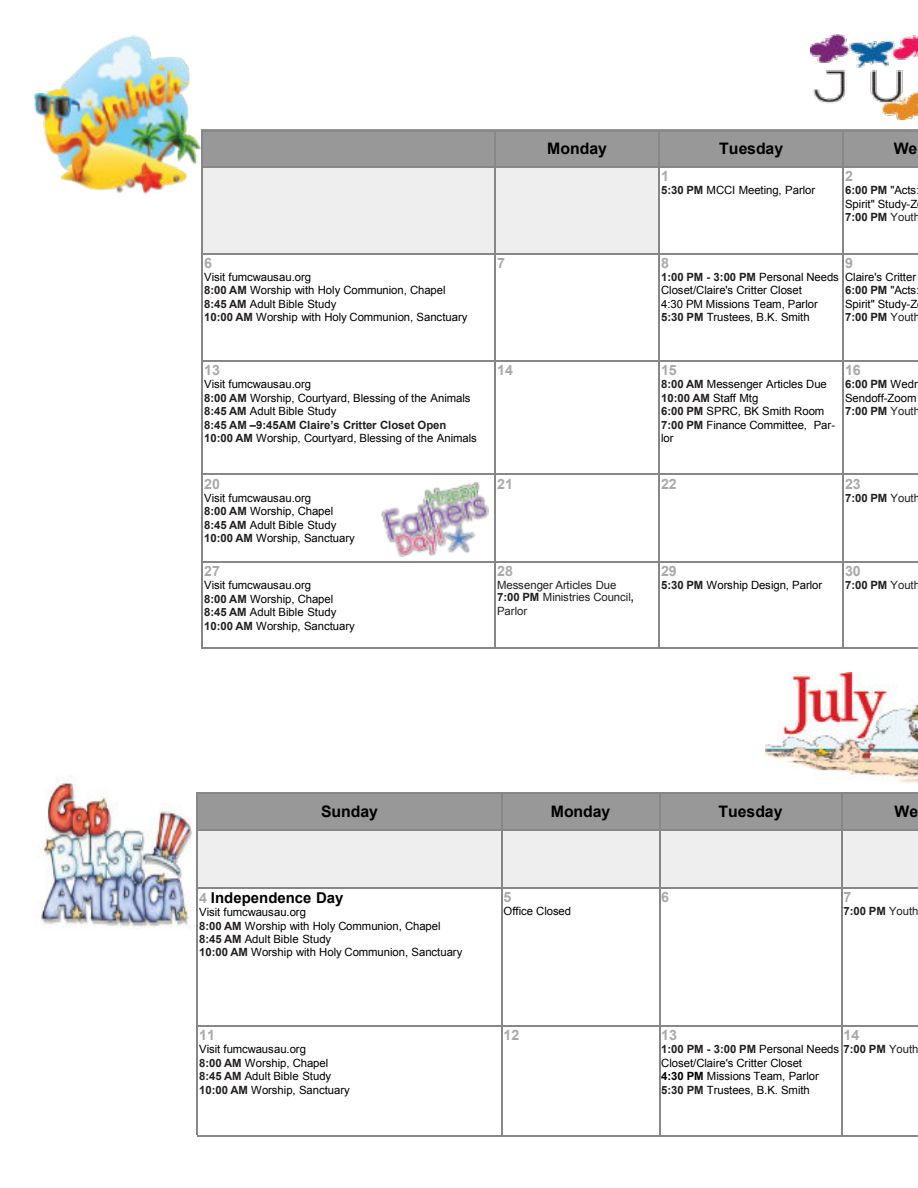
<style>
.page{position:relative;width:918px;height:1188px;background:#fff}
.page>*{position:absolute;margin:0;border:0;box-sizing:border-box;transform-origin:0 0}
.t1{font:700 15.9px "Arial";color:#000}
.t2{font:700 15px "Arial";color:#000}
.t3{font:700 14.25px "Arial";color:#a9a9a9}
.t4{font:11.4px/13.5px "Arial";color:#000}
.t5{font:11.4px/12.3px "Arial";color:#231f20}
.t6{font:700 11.4px "Arial";letter-spacing:-.01em;color:#231f20}
.s1{font-weight:700;color:#231f20}
.s2{color:#231f20}
.s3{font-weight:400}
.s4{font-weight:700}
.s5{font-size:14.25px;color:#a9a9a9}
</style>
<div class="page">
<div style="left:202px;top:130px;width:293px;height:37px;background:#989898"></div>
<div style="left:495px;top:130px;width:164px;height:37px;background:#989898"></div>
<div style="left:659px;top:130px;width:184px;height:37px;background:#989898"></div>
<div style="left:843px;top:130px;width:75px;height:37px;background:#989898"></div>
<div style="left:202px;top:167px;width:293px;height:87px;background:#eee"></div>
<div style="left:495px;top:167px;width:164px;height:87px;background:#eee"></div>
<hr style="left:202px;top:130px;width:1px;height:518px;background:#878787">
<hr style="left:495px;top:131px;width:1px;height:517px;background:#878787">
<hr style="left:658px;top:131px;width:2px;height:517px;background:#878787">
<hr style="left:842px;top:131px;width:2px;height:517px;background:#878787">
<hr style="left:202px;top:130px;width:716px;height:2px;background:#878787">
<hr style="left:203px;top:166px;width:715px;height:2px;background:#878787">
<hr style="left:203px;top:253px;width:715px;height:1px;background:#878787">
<hr style="left:203px;top:360px;width:715px;height:2px;background:#878787">
<hr style="left:203px;top:474px;width:715px;height:1px;background:#878787">
<hr style="left:203px;top:561px;width:715px;height:2px;background:#878787">
<hr style="left:202px;top:647px;width:716px;height:2px;background:#878787">
<img style="left:811px;top:35px;width:107px;height:85px">
<img style="left:40px;top:777px;width:157px;height:154px">
<img style="left:34px;top:35px;width:168px;height:162px">
<img style="left:381px;top:483px;width:107px;height:74px">
<img style="left:766px;top:672px;width:152px;height:111px">
<div style="left:197px;top:792px;width:305px;height:38px;background:#989898"></div>
<div style="left:502px;top:792px;width:157px;height:38px;background:#989898"></div>
<div style="left:659px;top:792px;width:183px;height:38px;background:#989898"></div>
<div style="left:842px;top:792px;width:76px;height:38px;background:#989898"></div>
<div style="left:197px;top:830px;width:305px;height:58px;background:#eee"></div>
<div style="left:502px;top:830px;width:157px;height:58px;background:#eee"></div>
<div style="left:659px;top:830px;width:183px;height:58px;background:#eee"></div>
<div style="left:842px;top:830px;width:76px;height:58px;background:#eee"></div>
<hr style="left:197px;top:792px;width:1px;height:343px;background:#878787">
<hr style="left:501px;top:794px;width:2px;height:341px;background:#878787">
<hr style="left:659px;top:794px;width:1px;height:341px;background:#878787">
<hr style="left:841px;top:794px;width:1px;height:341px;background:#878787">
<hr style="left:197px;top:792px;width:721px;height:2px;background:#878787">
<hr style="left:198px;top:829px;width:720px;height:2px;background:#878787">
<hr style="left:198px;top:887px;width:720px;height:2px;background:#878787">
<hr style="left:198px;top:1025px;width:720px;height:2px;background:#878787">
<hr style="left:197px;top:1135px;width:721px;height:2px;background:#878787">
<p class="t3" style="left:204px;top:257px;width:9px">6</p>
<p class="t4" style="left:204px;top:271px;width:265px">Visit fumcwausau.org<br><span class="s1">8:00 AM</span> Worship with Holy Communion, Chapel <span class="s1">8:45 AM</span> Adult Bible Study<br><span class="s1">10:00 AM</span> Worship with Holy Communion, Sanctuary</p>
<p class="t3" style="left:204px;top:365px;width:17px">13</p>
<p class="t4" style="left:204px;top:379px;width:274px">Visit fumcwausau.org<br><span class="s1">8:00 AM</span> Worship, Courtyard, Blessing of the Animals <span class="s1">8:45 AM</span> Adult Bible Study<br><span class="s1">8:45 AM –9:45AM Claire’s Critter Closet Open 10:00 AM</span> Worship, Courtyard, Blessing of the Animals</p>
<p class="t3" style="left:204px;top:478px;width:17px">20</p>
<p class="t4" style="left:204px;top:492px;width:152px">Visit fumcwausau.org<br><span class="s1">8:00 AM</span> Worship, Chapel<br><span class="s1">8:45 AM</span> Adult Bible Study<br><span class="s1">10:00 AM</span> Worship, Sanctuary</p>
<p class="t3" style="left:204px;top:566px;width:17px">27</p>
<p class="t4" style="left:204px;top:579px;width:152px">Visit fumcwausau.org<br><span class="s1">8:00 AM</span> Worship, Chapel<br><span class="s1">8:45 AM</span> Adult Bible Study<br><span class="s1">10:00 AM</span> Worship, Sanctuary</p>
<h1 class="t1" style="left:547px;top:142px;width:61px">Monday</h1>
<h1 class="t1" style="left:719px;top:142px;width:66px">Tuesday</h1>
<h1 class="t1" style="left:894px;top:142px;width:25px">We</h1>
<p class="t3" style="left:661px;top:171px;width:9px">1</p>
<p class="t4" style="left:661px;top:184px;width:156px"><span class="s1">5:30 PM</span> MCCI Meeting, Parlor</p>
<p class="t3" style="left:845px;top:171px;width:9px">2</p>
<p class="t4" style="left:845px;top:184px;width:77px"><span class="s1">6:00 PM</span> "Acts:<br>Spirit" Study-Z<br><span class="s1">7:00 PM</span> <span class="s2">Youth</span></p>
<p class="t3" style="left:497px;top:257px;width:9px">7</p>
<p class="t3" style="left:661px;top:257px;width:9px">8</p>
<p class="t4" style="left:661px;top:271px;width:179px"><span class="s1">1:00 PM - 3:00 PM</span> Personal Needs<br>Closet/Claire's Critter Closet<br>4:30 PM Missions Team, Parlor<br><span class="s1">5:30 PM</span> Trustees, B.K. Smith</p>
<p class="t3" style="left:845px;top:257px;width:9px">9</p>
<p class="t4" style="left:845px;top:271px;width:77px">Claire's Critter<br><span class="s1">6:00 PM</span> "Acts:<br>Spirit" Study-Z<br><span class="s1">7:00 PM</span> <span class="s2">Youth</span></p>
<p class="t3" style="left:497px;top:365px;width:17px">14</p>
<p class="t3" style="left:661px;top:365px;width:17px">15</p>
<p class="t4" style="left:661px;top:379px;width:176px"><span class="s1">8:00 AM</span> Messenger Articles Due<br><span class="s1">10:00 AM</span> Staff Mtg<br><span class="s1">6:00 PM</span> SPRC, BK Smith Room<br><span class="s1">7:00 PM</span> Finance Committee, Par&shy;lor</p>
<p class="t3" style="left:845px;top:365px;width:17px">16</p>
<p class="t4" style="left:845px;top:379px;width:77px"><span class="s1">6:00 PM</span> Wedn<br>Sendoff-Zoom<br><span class="s1">7:00 PM</span> <span class="s2">Youth</span></p>
<p class="t3" style="left:497px;top:478px;width:17px">21</p>
<p class="t3" style="left:661px;top:478px;width:17px">22</p>
<p class="t3" style="left:845px;top:478px;width:17px">23</p>
<p class="t6" style="left:845px;top:493px;width:77px">7:00 PM <span class="s3">Youth</span></p>
<p class="t3" style="left:497px;top:566px;width:17px">28</p>
<p class="t5" style="left:497px;top:580px;width:138px">Messenger Articles Due<br><span class="s4">7:00 PM</span> Ministries Council<span class="s4">,</span></p>
<p class="t5" style="left:497px;top:606px;width:32px">Parlor</p>
<p class="t3" style="left:661px;top:566px;width:17px">29</p>
<p class="t4" style="left:661px;top:579px;width:163px"><span class="s1">5:30 PM</span> Worship Design, Parlor</p>
<p class="t3" style="left:845px;top:566px;width:17px">30</p>
<p class="t6" style="left:845px;top:581px;width:77px">7:00 PM <span class="s3">Youth</span></p>
<h1 class="t1" style="left:321px;top:805px;width:59px">Sunday</h1>
<h1 class="t1" style="left:551px;top:805px;width:61px">Monday</h1>
<h1 class="t1" style="left:719px;top:805px;width:66px">Tuesday</h1>
<h1 class="t1" style="left:894px;top:805px;width:25px">We</h1>
<h2 class="t2" style="left:199px;top:892px;width:146px"><span class="s5">4</span> Independence Day</h2>
<p class="t4" style="left:199px;top:906px;width:265px">Visit fumcwausau.org<br><span class="s1">8:00 AM</span> Worship with Holy Communion, Chapel <span class="s1">8:45 AM</span> Adult Bible Study<br><span class="s1">10:00 AM</span> Worship with Holy Communion, Sanctuary</p>
<p class="t3" style="left:199px;top:1030px;width:17px">11</p>
<p class="t4" style="left:199px;top:1044px;width:152px">Visit fumcwausau.org<br><span class="s1">8:00 AM</span> Worship, Chapel<br><span class="s1">8:45 AM</span> Adult Bible Study<br><span class="s1">10:00 AM</span> Worship, Sanctuary</p>
<p class="t3" style="left:504px;top:892px;width:9px">5</p>
<p class="t4" style="left:504px;top:906px;width:69px">Office Closed</p>
<p class="t3" style="left:661px;top:892px;width:9px">6</p>
<p class="t3" style="left:843px;top:892px;width:9px">7</p>
<p class="t6" style="left:843px;top:907px;width:77px">7:00 PM <span class="s3">Youth</span></p>
<p class="t3" style="left:504px;top:1030px;width:17px">12</p>
<p class="t3" style="left:661px;top:1030px;width:17px">13</p>
<p class="t4" style="left:661px;top:1044px;width:259px"><span class="s1">1:00 PM - 3:00 PM</span> Personal Needs <span class="s1">7:00 PM</span> <span class="s2">Youth </span>Closet/Claire's Critter Closet<br><span class="s4">4:30 PM</span> Missions Team, Parlor<br><span class="s1">5:30 PM</span> Trustees, B.K. Smith</p>
<p class="t3" style="left:843px;top:1030px;width:17px">14</p>
</div>
